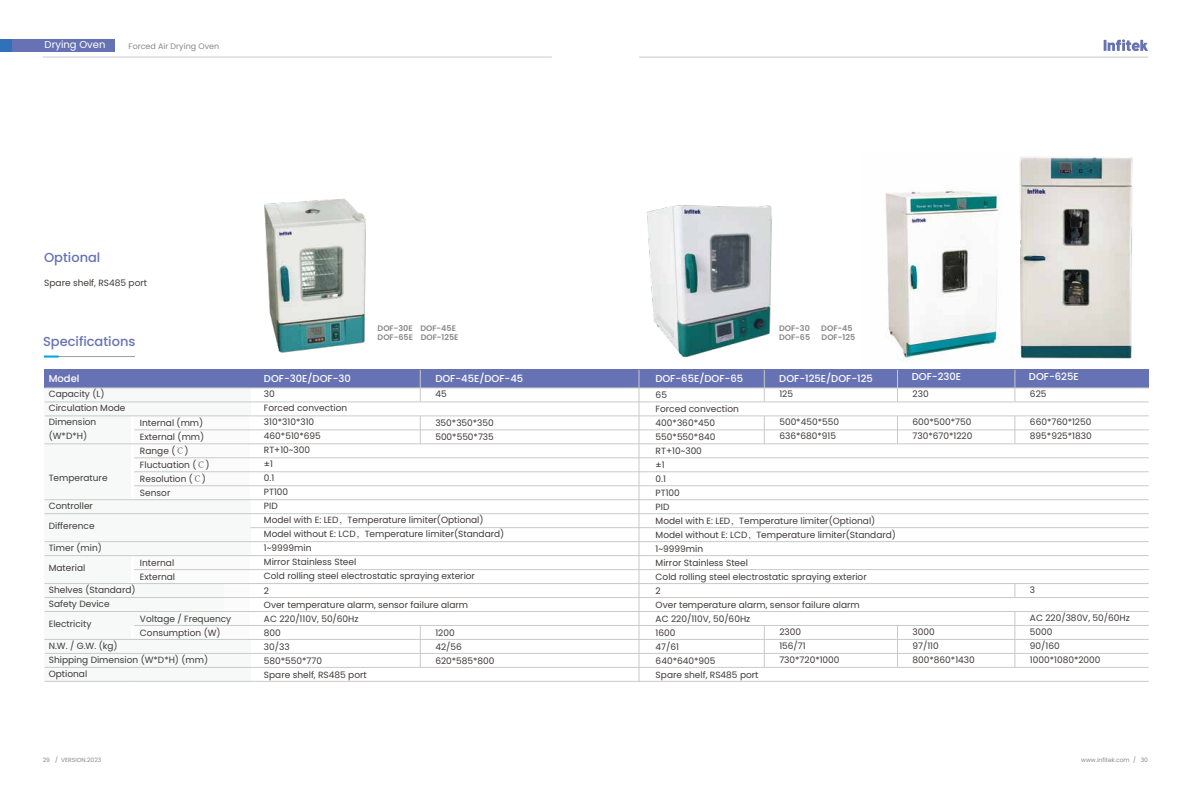
<style>
.page{position:relative;width:1191px;height:808px;background:#fff}
.page>*{position:absolute;margin:0;border:0;box-sizing:border-box;transform-origin:0 0}
.t1{font:500 13px "Poppins";color:#6772b5}
.t2{font:500 10px "Poppins";color:#fff}
.t3{font:10px "Poppins";color:#fff}
.t4{font:9px/14px "Poppins";color:#3e3a39}
.t5{font:600 8px/9.6px "Poppins";color:#898989}
.t6{font:8px "Poppins";color:#898989}
.t7{font:6px "Poppins";color:#898989}
.s1{font-family:"Adobe Song Std";font-weight:300}
</style>
<div class="page">
<img style="left:641px;top:205px;width:138px;height:227px">
<img style="left:862px;top:189px;width:155px;height:181px">
<hr style="left:639px;top:57px;width:509px;height:1px;background:#c9caca">
<div style="left:12px;top:39px;width:103px;height:13px;background:#6772b5"></div>
<div style="left:0;top:39px;width:11px;height:13px;background:#3071b9"></div>
<hr style="left:43px;top:57px;width:509px;height:1px;background:#c9caca">
<svg style="left:1103px;top:39px;width:45px;height:12px"></svg>
<div style="left:45px;top:370px;width:1103px;height:18px;background:#6772b5"></div>
<div style="left:45px;top:388px;width:86px;height:293px;background:#f7f8f8"></div>
<div style="left:134px;top:388px;width:116px;height:293px;background:#fbfbfb"></div>
<div style="left:45px;top:388px;width:205px;height:28px;background:#f7f8f8"></div>
<div style="left:45px;top:500px;width:205px;height:56px;background:#f7f8f8"></div>
<div style="left:45px;top:583px;width:179px;height:42px;background:#f7f8f8"></div>
<div style="left:45px;top:639px;width:205px;height:42px;background:#f7f8f8"></div>
<hr style="left:45px;top:402px;width:1103px;height:1px;background:#c9caca">
<hr style="left:45px;top:416px;width:1103px;height:1px;background:#c9caca">
<hr style="left:45px;top:388px;width:1103px;height:1px;background:#c9caca">
<hr style="left:134px;top:430px;width:1014px;height:1px;background:#c9caca">
<hr style="left:134px;top:457px;width:1014px;height:1px;background:#c9caca">
<hr style="left:45px;top:444px;width:1103px;height:1px;background:#c9caca">
<hr style="left:134px;top:471px;width:1014px;height:1px;background:#c9caca">
<hr style="left:45px;top:499px;width:1103px;height:1px;background:#c9caca">
<hr style="left:134px;top:485px;width:1014px;height:1px;background:#c9caca">
<hr style="left:45px;top:541px;width:1103px;height:1px;background:#c9caca">
<hr style="left:250px;top:527px;width:898px;height:1px;background:#c9caca">
<hr style="left:45px;top:513px;width:1103px;height:1px;background:#c9caca">
<hr style="left:45px;top:555px;width:1103px;height:1px;background:#c9caca">
<hr style="left:45px;top:583px;width:1103px;height:1px;background:#c9caca">
<hr style="left:134px;top:569px;width:1014px;height:1px;background:#c9caca">
<hr style="left:45px;top:597px;width:1103px;height:1px;background:#c9caca">
<hr style="left:45px;top:611px;width:1103px;height:1px;background:#c9caca">
<hr style="left:134px;top:625px;width:1014px;height:1px;background:#c9caca">
<hr style="left:45px;top:681px;width:1103px;height:1px;background:#c9caca">
<hr style="left:45px;top:639px;width:1103px;height:1px;background:#c9caca">
<hr style="left:45px;top:653px;width:1103px;height:1px;background:#c9caca">
<hr style="left:45px;top:667px;width:1103px;height:1px;background:#c9caca">
<hr style="left:44px;top:356px;width:91px;height:1px;background:#9fa0a0">
<svg style="left:44px;top:355px;width:15px;height:2px"></svg>
<hr style="left:420px;top:370px;width:1px;height:32px;background:#c9caca">
<hr style="left:420px;top:625px;width:1px;height:42px;background:#c9caca">
<svg style="left:420px;top:417px;width:1px;height:27px"></svg>
<hr style="left:764px;top:370px;width:1px;height:32px;background:#c9caca">
<hr style="left:764px;top:625px;width:1px;height:42px;background:#c9caca">
<svg style="left:764px;top:417px;width:1px;height:27px"></svg>
<hr style="left:897px;top:370px;width:1px;height:32px;background:#c9caca">
<hr style="left:897px;top:625px;width:1px;height:42px;background:#c9caca">
<svg style="left:897px;top:417px;width:1px;height:27px"></svg>
<hr style="left:1014px;top:370px;width:1px;height:32px;background:#c9caca">
<hr style="left:1014px;top:611px;width:1px;height:56px;background:#c9caca">
<svg style="left:1014px;top:416px;width:1px;height:28px"></svg>
<svg style="left:1014px;top:584px;width:1px;height:13px"></svg>
<hr style="left:639px;top:370px;width:1px;height:312px;background:#c9caca">
<img style="left:264px;top:198px;width:102px;height:155px">
<img style="left:964px;top:157px;width:169px;height:211px">
<p class="t3" style="left:45px;top:39px;width:62px">Drying Oven</p>
<p class="t6" style="left:129px;top:41px;width:92px">Forced Air Drying Oven</p>
<h1 class="t1" style="left:44px;top:250px;width:58px">Optional</h1>
<p class="t4" style="left:44px;top:275px;width:104px">Spare shelf, RS485 port</p>
<h1 class="t1" style="left:43px;top:334px;width:94px">Specifications</h1>
<p class="t5" style="left:377px;top:323px;width:82px">DOF-30E DOF-45E<br>DOF-65E DOF-125E</p>
<p class="t5" style="left:779px;top:323px;width:32px">DOF-30</p>
<p class="t5" style="left:821px;top:323px;width:33px">DOF-45</p>
<p class="t5" style="left:779px;top:333px;width:33px">DOF-65</p>
<p class="t5" style="left:821px;top:333px;width:35px">DOF-125</p>
<p class="t2" style="left:49px;top:373px;width:32px">Model</p>
<p class="t2" style="left:264px;top:372px;width:88px">DOF-30E/DOF-30</p>
<p class="t2" style="left:435px;top:372px;width:89px">DOF-45E/DOF-45</p>
<p class="t2" style="left:655px;top:372px;width:89px">DOF-65E/DOF-65</p>
<p class="t2" style="left:779px;top:373px;width:95px">DOF-125E/DOF-125</p>
<p class="t2" style="left:911px;top:371px;width:51px">DOF-230E</p>
<p class="t2" style="left:1029px;top:371px;width:51px">DOF-625E</p>
<p class="t4" style="left:49px;top:387px;width:78px">Capacity (L)<br>Circulation Mode<br>Dimension (W*D*H)</p>
<p class="t4" style="left:49px;top:471px;width:60px">Temperature</p>
<p class="t4" style="left:49px;top:499px;width:46px">Controller</p>
<p class="t4" style="left:49px;top:519px;width:47px">Difference</p>
<p class="t4" style="left:49px;top:541px;width:55px">Timer (min)</p>
<p class="t4" style="left:49px;top:561px;width:38px">Material</p>
<p class="t4" style="left:49px;top:583px;width:88px">Shelves (Standard)<br>Safety Device</p>
<p class="t4" style="left:49px;top:617px;width:44px">Electricity</p>
<p class="t4" style="left:49px;top:639px;width:161px">N.W. / G.W. (kg)<br>Shipping Dimension (W*D*H) (mm)<br>Optional</p>
<p class="t4" style="left:140px;top:416px;width:71px">Internal (mm)<br>External (mm)<br>Range (<span class="s1">℃</span>)<br>Fluctuation (<span class="s1">℃</span>)<br>Resolution (<span class="s1">℃</span>)<br>Sensor</p>
<p class="t4" style="left:140px;top:556px;width:37px">Internal<br>External</p>
<p class="t4" style="left:140px;top:612px;width:93px">Voltage / Frequency<br>Consumption (W)</p>
<p class="t4" style="left:264px;top:387px;width:242px">30<br>Forced convection<br>310*310*310<br>460*510*695<br>RT+10~300<br>±1<br>0.1<br>PT100<br>PID<br>Model with E: LED<span class="s1">，</span>Temperature limiter(Optional)<br>Model without E: LCD<span class="s1">，</span>Temperature limiter(Standard)<br>1~9999min<br>Mirror Stainless Steel<br>Cold rolling steel electrostatic spraying exterior<br>2<br>Over temperature alarm, sensor failure alarm<br>AC 220/110V, 50/60Hz<br>800<br>30/33<br>580*550*770<br>Spare shelf, RS485 port</p>
<p class="t4" style="left:435px;top:387px;width:13px">45</p>
<p class="t4" style="left:435px;top:415px;width:60px">350*350*350<br>500*550*735</p>
<p class="t4" style="left:435px;top:625px;width:61px">1200<br>42/56<br>620*585*800</p>
<p class="t4" style="left:779px;top:387px;width:15px">125</p>
<p class="t4" style="left:779px;top:415px;width:61px">500*450*550<br>636*680*915</p>
<p class="t4" style="left:655px;top:388px;width:242px">65<br>Forced convection<br>400*360*450<br>550*550*840<br>RT+10~300<br>±1<br>0.1<br>PT100<br>PID<br>Model with E: LED<span class="s1">，</span>Temperature limiter(Optional)<br>Model without E: LCD<span class="s1">，</span>Temperature limiter(Standard)<br>1~9999min<br>Mirror Stainless Steel<br>Cold rolling steel electrostatic spraying exterior<br>2<br>Over temperature alarm, sensor failure alarm<br>AC 220/110V, 50/60Hz<br>1600<br>47/61<br>640*640*905<br>Spare shelf, RS485 port</p>
<p class="t4" style="left:779px;top:625px;width:62px">2300<br>156/71<br>730*720*1000</p>
<p class="t4" style="left:912px;top:387px;width:18px">230</p>
<p class="t4" style="left:912px;top:415px;width:61px">600*500*750<br>730*670*1220</p>
<p class="t4" style="left:912px;top:625px;width:64px">3000<br>97/110<br>800*860*1430</p>
<p class="t4" style="left:1030px;top:387px;width:18px">625</p>
<p class="t4" style="left:1030px;top:415px;width:63px">660*760*1250<br>895*925*1830</p>
<p class="t4" style="left:1030px;top:583px;width:7px">3</p>
<p class="t4" style="left:1030px;top:611px;width:101px">AC 220/380V, 50/60Hz<br>5000<br>90/160<br>1000*1080*2000</p>
<p class="t7" style="left:43px;top:757px;width:60px">29 / VERSION.2023</p>
<p class="t7" style="left:1081px;top:757px;width:68px">www.infitek.com / 30</p>
</div>
